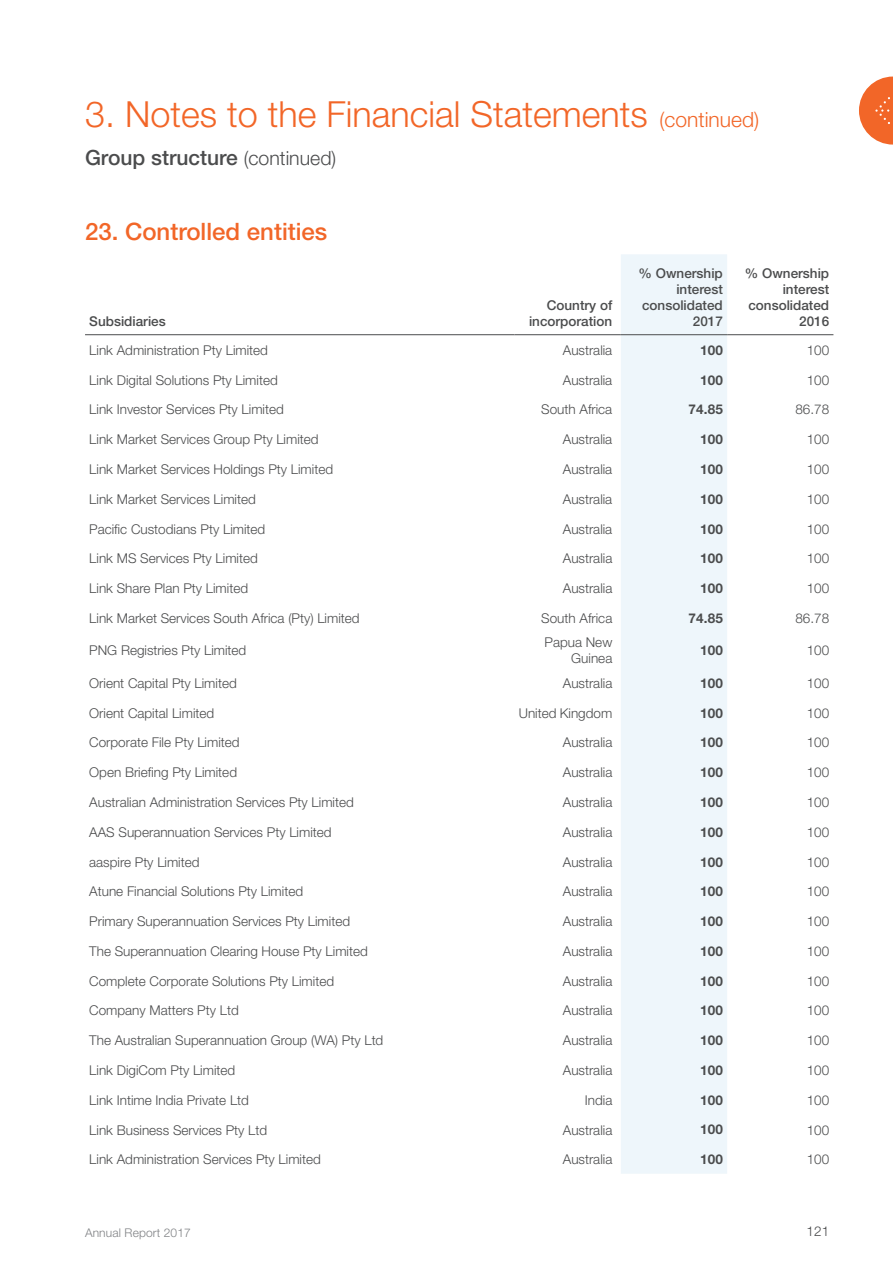
<style>
.page{position:relative;width:893px;height:1263px;background:#fff}
.page>*{position:absolute;margin:0;border:0;box-sizing:border-box;transform-origin:0 0}
.t1{font:300 36px "Helvetica Neue LT";color:#f26628}
.t2{font:500 24px "Helvetica Neue LT";color:#f26628}
.t3{font:500 21px "Helvetica Neue LT";color:#4b4c4d}
.t4{font:300 13.5px/16.2px "Helvetica Neue LT";color:#4b4c4d;text-align:right}
.t5{font:500 13.5px/16.2px "Helvetica Neue LT";color:#4b4c4d;text-align:right}
.t6{font:700 13.5px "Helvetica Neue LT";letter-spacing:.01em;color:#4b4c4d}
.t7{font:300 12px "Helvetica Neue LT";letter-spacing:.01em;color:#808285}
.s1{font-size:21px}
.s2{font-weight:300;font-size:19.5px}
</style>
<div class="page">
<svg style="left:859px;top:77px;width:34px;height:68px"></svg>
<div style="left:621px;top:254px;width:106px;height:920px;background:#eef6fb"></div>
<hr style="left:85px;top:334px;width:429px;height:1px;background:#4b4c4d">
<hr style="left:514px;top:334px;width:107px;height:1px;background:#4b4c4d">
<hr style="left:621px;top:334px;width:106px;height:1px;background:#4b4c4d">
<hr style="left:727px;top:334px;width:106px;height:1px;background:#4b4c4d">
<p class="t1" style="left:85px;top:92px;width:676px">3. Notes to the Financial Statements <span class="s1">(continued)</span></p>
<p class="t3" style="left:85px;top:145px;width:253px">Group structure <span class="s2">(continued)</span></p>
<p class="t2" style="left:85px;top:217px;width:244px">23. Controlled entities</p>
<p class="t5" style="left:89px;top:313px;width:78px">Subsidiaries</p>
<p class="t5" style="left:529px;top:297px;width:85px">Country of incorporation</p>
<p class="t5" style="left:639px;top:265px;width:86px">% Ownership interest consolidated<br>2017</p>
<p class="t5" style="left:745px;top:265px;width:86px">% Ownership interest consolidated<br>2016</p>
<p class="t4" style="left:89px;top:342px;width:180px">Link Administration Pty Limited</p>
<p class="t4" style="left:563px;top:342px;width:51px">Australia</p>
<p class="t6" style="left:700px;top:342px;width:24px">100</p>
<p class="t4" style="left:807px;top:342px;width:24px">100</p>
<p class="t4" style="left:89px;top:371px;width:190px">Link Digital Solutions Pty Limited</p>
<p class="t4" style="left:563px;top:371px;width:51px">Australia</p>
<p class="t6" style="left:700px;top:371px;width:24px">100</p>
<p class="t4" style="left:807px;top:371px;width:24px">100</p>
<p class="t4" style="left:89px;top:401px;width:196px">Link Investor Services Pty Limited</p>
<p class="t4" style="left:541px;top:401px;width:73px">South Africa</p>
<p class="t6" style="left:689px;top:401px;width:36px">74.85</p>
<p class="t4" style="left:795px;top:401px;width:35px">86.78</p>
<p class="t4" style="left:89px;top:431px;width:231px">Link Market Services Group Pty Limited</p>
<p class="t4" style="left:563px;top:431px;width:51px">Australia</p>
<p class="t6" style="left:700px;top:431px;width:24px">100</p>
<p class="t4" style="left:807px;top:431px;width:24px">100</p>
<p class="t4" style="left:89px;top:461px;width:245px">Link Market Services Holdings Pty Limited</p>
<p class="t4" style="left:563px;top:461px;width:51px">Australia</p>
<p class="t6" style="left:700px;top:461px;width:24px">100</p>
<p class="t4" style="left:807px;top:461px;width:24px">100</p>
<p class="t4" style="left:89px;top:491px;width:168px">Link Market Services Limited</p>
<p class="t4" style="left:563px;top:491px;width:51px">Australia</p>
<p class="t6" style="left:700px;top:491px;width:24px">100</p>
<p class="t4" style="left:807px;top:491px;width:24px">100</p>
<p class="t4" style="left:89px;top:520px;width:178px">Pacific Custodians Pty Limited</p>
<p class="t4" style="left:563px;top:520px;width:51px">Australia</p>
<p class="t6" style="left:700px;top:520px;width:24px">100</p>
<p class="t4" style="left:807px;top:520px;width:24px">100</p>
<p class="t4" style="left:89px;top:550px;width:170px">Link MS Services Pty Limited</p>
<p class="t4" style="left:563px;top:550px;width:51px">Australia</p>
<p class="t6" style="left:700px;top:550px;width:24px">100</p>
<p class="t4" style="left:807px;top:550px;width:24px">100</p>
<p class="t4" style="left:89px;top:580px;width:160px">Link Share Plan Pty Limited</p>
<p class="t4" style="left:563px;top:580px;width:51px">Australia</p>
<p class="t6" style="left:700px;top:580px;width:24px">100</p>
<p class="t4" style="left:807px;top:580px;width:24px">100</p>
<p class="t4" style="left:89px;top:610px;width:272px">Link Market Services South Africa (Pty) Limited</p>
<p class="t4" style="left:541px;top:610px;width:73px">South Africa</p>
<p class="t6" style="left:689px;top:610px;width:36px">74.85</p>
<p class="t4" style="left:795px;top:610px;width:35px">86.78</p>
<p class="t4" style="left:89px;top:642px;width:159px">PNG Registries Pty Limited</p>
<p class="t4" style="left:544px;top:634px;width:69px">Papua New<br>Guinea</p>
<p class="t6" style="left:700px;top:642px;width:24px">100</p>
<p class="t4" style="left:807px;top:642px;width:24px">100</p>
<p class="t4" style="left:89px;top:675px;width:149px">Orient Capital Pty Limited</p>
<p class="t4" style="left:563px;top:675px;width:51px">Australia</p>
<p class="t6" style="left:700px;top:675px;width:24px">100</p>
<p class="t4" style="left:807px;top:675px;width:24px">100</p>
<p class="t4" style="left:89px;top:704px;width:127px">Orient Capital Limited</p>
<p class="t4" style="left:519px;top:704px;width:95px">United Kingdom</p>
<p class="t6" style="left:700px;top:704px;width:24px">100</p>
<p class="t4" style="left:807px;top:704px;width:24px">100</p>
<p class="t4" style="left:89px;top:734px;width:152px">Corporate File Pty Limited</p>
<p class="t4" style="left:563px;top:734px;width:51px">Australia</p>
<p class="t6" style="left:700px;top:734px;width:24px">100</p>
<p class="t4" style="left:807px;top:734px;width:24px">100</p>
<p class="t4" style="left:89px;top:764px;width:149px">Open Briefing Pty Limited</p>
<p class="t4" style="left:563px;top:764px;width:51px">Australia</p>
<p class="t6" style="left:700px;top:764px;width:24px">100</p>
<p class="t4" style="left:807px;top:764px;width:24px">100</p>
<p class="t4" style="left:89px;top:794px;width:266px">Australian Administration Services Pty Limited</p>
<p class="t4" style="left:563px;top:794px;width:51px">Australia</p>
<p class="t6" style="left:700px;top:794px;width:24px">100</p>
<p class="t4" style="left:807px;top:794px;width:24px">100</p>
<p class="t4" style="left:89px;top:824px;width:244px">AAS Superannuation Services Pty Limited</p>
<p class="t4" style="left:563px;top:824px;width:51px">Australia</p>
<p class="t6" style="left:700px;top:824px;width:24px">100</p>
<p class="t4" style="left:807px;top:824px;width:24px">100</p>
<p class="t4" style="left:89px;top:853px;width:112px">aaspire Pty Limited</p>
<p class="t4" style="left:563px;top:853px;width:51px">Australia</p>
<p class="t6" style="left:700px;top:853px;width:24px">100</p>
<p class="t4" style="left:807px;top:853px;width:24px">100</p>
<p class="t4" style="left:89px;top:883px;width:215px">Atune Financial Solutions Pty Limited</p>
<p class="t4" style="left:563px;top:883px;width:51px">Australia</p>
<p class="t6" style="left:700px;top:883px;width:24px">100</p>
<p class="t4" style="left:807px;top:883px;width:24px">100</p>
<p class="t4" style="left:89px;top:913px;width:262px">Primary Superannuation Services Pty Limited</p>
<p class="t4" style="left:563px;top:913px;width:51px">Australia</p>
<p class="t6" style="left:700px;top:913px;width:24px">100</p>
<p class="t4" style="left:807px;top:913px;width:24px">100</p>
<p class="t4" style="left:89px;top:943px;width:280px">The Superannuation Clearing House Pty Limited</p>
<p class="t4" style="left:563px;top:943px;width:51px">Australia</p>
<p class="t6" style="left:700px;top:943px;width:24px">100</p>
<p class="t4" style="left:807px;top:943px;width:24px">100</p>
<p class="t4" style="left:89px;top:972px;width:246px">Complete Corporate Solutions Pty Limited</p>
<p class="t4" style="left:563px;top:972px;width:51px">Australia</p>
<p class="t6" style="left:700px;top:972px;width:24px">100</p>
<p class="t4" style="left:807px;top:972px;width:24px">100</p>
<p class="t4" style="left:89px;top:1002px;width:151px">Company Matters Pty Ltd</p>
<p class="t4" style="left:563px;top:1002px;width:51px">Australia</p>
<p class="t6" style="left:700px;top:1002px;width:24px">100</p>
<p class="t4" style="left:807px;top:1002px;width:24px">100</p>
<p class="t4" style="left:89px;top:1032px;width:296px">The Australian Superannuation Group (WA) Pty Ltd</p>
<p class="t4" style="left:563px;top:1032px;width:51px">Australia</p>
<p class="t6" style="left:700px;top:1032px;width:24px">100</p>
<p class="t4" style="left:807px;top:1032px;width:24px">100</p>
<p class="t4" style="left:89px;top:1062px;width:148px">Link DigiCom Pty Limited</p>
<p class="t4" style="left:563px;top:1062px;width:51px">Australia</p>
<p class="t6" style="left:700px;top:1062px;width:24px">100</p>
<p class="t4" style="left:807px;top:1062px;width:24px">100</p>
<p class="t4" style="left:89px;top:1091px;width:161px">Link Intime India Private Ltd</p>
<p class="t4" style="left:585px;top:1091px;width:29px">India</p>
<p class="t6" style="left:700px;top:1091px;width:24px">100</p>
<p class="t4" style="left:807px;top:1091px;width:24px">100</p>
<p class="t4" style="left:89px;top:1121px;width:180px">Link Business Services Pty Ltd</p>
<p class="t4" style="left:563px;top:1121px;width:51px">Australia</p>
<p class="t6" style="left:700px;top:1121px;width:24px">100</p>
<p class="t4" style="left:807px;top:1121px;width:24px">100</p>
<p class="t4" style="left:89px;top:1151px;width:233px">Link Administration Services Pty Limited</p>
<p class="t4" style="left:563px;top:1151px;width:51px">Australia</p>
<p class="t6" style="left:700px;top:1151px;width:24px">100</p>
<p class="t4" style="left:807px;top:1151px;width:24px">100</p>
<p class="t7" style="left:85px;top:1225px;width:107px">Annual Report 2017</p>
<p class="t4" style="left:806px;top:1223px;width:24px">121</p>
</div>
